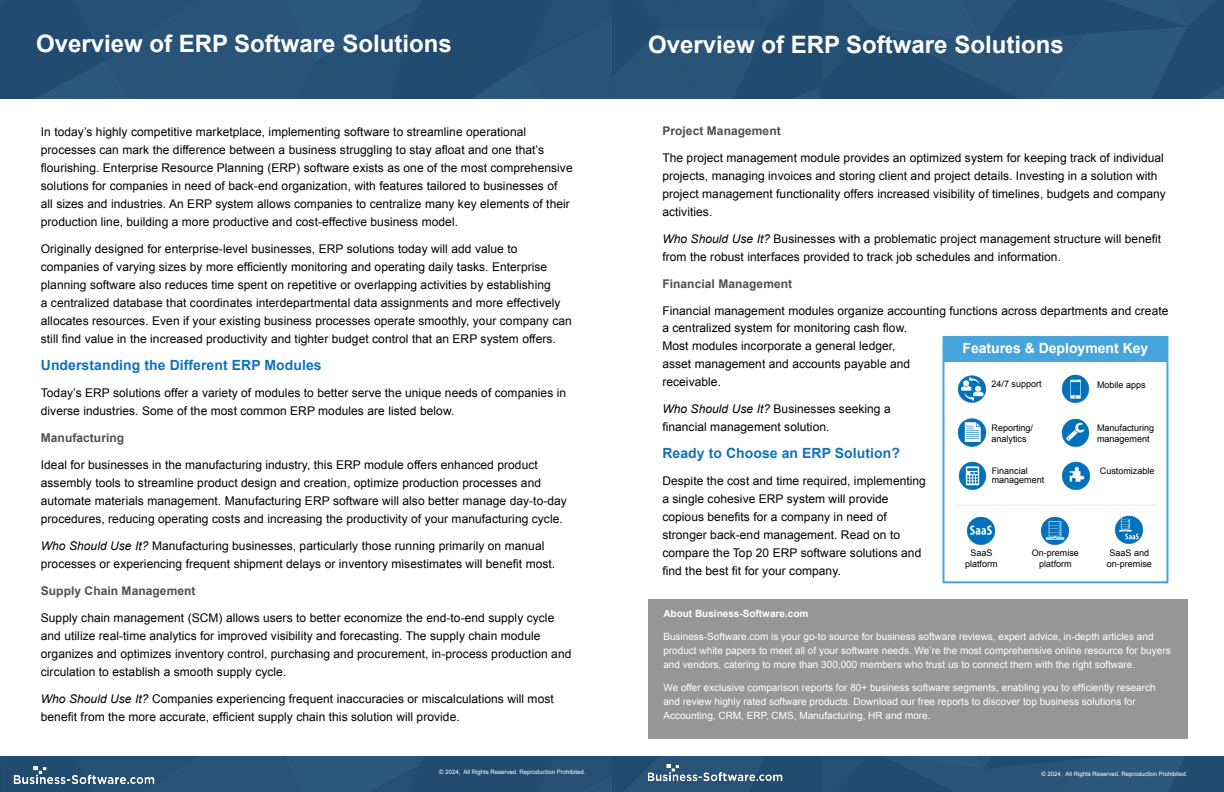
<style>
.page{position:relative;width:1224px;height:792px;background:#fff}
.page>*{position:absolute;margin:0;border:0;box-sizing:border-box;transform-origin:0 0}
.t1{font:700 24px "Arial";color:#fff}
.t2{font:700 14px "Arial";letter-spacing:.005em;color:#1072ba}
.t3{font:700 14px "Arial";color:#fff}
.t4{font:12px/18px "Arial";letter-spacing:.005em;color:#000}
.t5{font:700 12px "Arial";letter-spacing:.005em;color:#4e4f51}
.t6{font:10px/14px "Arial";color:#fff}
.t7{font:700 10px "Arial";color:#fff}
.t8{font:9px/10.8px "Arial";color:#000;text-align:center}
.t9{font:6px "Arial";color:#fff}
.s1{font-style:italic}
</style>
<div class="page">
<img style="left:0;top:756px;width:1224px;height:36px">
<img style="left:0;top:0;width:1224px;height:99px">
<img style="left:14px;top:766px;width:140px;height:18px">
<div style="left:648px;top:599px;width:540px;height:139px;background:#969696"></div>
<img style="left:648px;top:763px;width:134px;height:18px">
<div style="left:944px;top:336px;width:223px;height:26px;background:#47a5dc"></div>
<div style="left:942px;top:336px;width:226px;height:247px;border:2px solid #47a5dc"></div>
<img style="left:958px;top:375px;width:29px;height:28px">
<img style="left:1061px;top:375px;width:29px;height:28px">
<img style="left:1061px;top:462px;width:29px;height:28px">
<img style="left:958px;top:462px;width:29px;height:28px">
<img style="left:1114px;top:516px;width:29px;height:28px">
<img style="left:1041px;top:516px;width:29px;height:29px">
<img style="left:967px;top:516px;width:29px;height:29px">
<img style="left:1061px;top:418px;width:29px;height:29px">
<img style="left:958px;top:418px;width:29px;height:29px">
<hr style="left:958px;top:505px;width:198px;height:1px;background:#eaeaea">
<h1 class="t1" style="left:36px;top:28px;width:417px">Overview of ERP Software Solutions</h1>
<h1 class="t1" style="left:648px;top:29px;width:417px">Overview of ERP Software Solutions</h1>
<p class="t4" style="left:41px;top:123px;width:533px">In today’s highly competitive marketplace, implementing software to streamline operational processes can mark the difference between a business struggling to stay afloat and one that’s flourishing. Enterprise Resource Planning (ERP) software exists as one of the most comprehensive solutions for companies in need of back-end organization, with features tailored to businesses of<br>all sizes and industries. An ERP system allows companies to centralize many key elements of their production line, building a more productive and cost-effective business model.</p>
<p class="t4" style="left:41px;top:240px;width:533px">Originally designed for enterprise-level businesses, ERP solutions today will add value to companies of varying sizes by more efficiently monitoring and operating daily tasks. Enterprise planning software also reduces time spent on repetitive or overlapping activities by establishing<br>a centralized database that coordinates interdepartmental data assignments and more effectively allocates resources. Even if your existing business processes operate smoothly, your company can still find value in the increased productivity and tighter budget control that an ERP system offers.</p>
<p class="t2" style="left:41px;top:356px;width:282px">Understanding the Different ERP Modules</p>
<p class="t4" style="left:41px;top:384px;width:527px">Today’s ERP solutions offer a variety of modules to better serve the unique needs of companies in diverse industries. Some of the most common ERP modules are listed below.</p>
<p class="t5" style="left:41px;top:430px;width:85px">Manufacturing</p>
<p class="t4" style="left:41px;top:456px;width:528px">Ideal for businesses in the manufacturing industry, this ERP module offers enhanced product assembly tools to streamline product design and creation, optimize production processes and automate materials management. Manufacturing ERP software will also better manage day-to-day procedures, reducing operating costs and increasing the productivity of your manufacturing cycle.</p>
<p class="t4" style="left:41px;top:537px;width:516px"><span class="s1">Who Should Use It?</span> Manufacturing businesses, particularly those running primarily on manual processes or experiencing frequent shipment delays or inventory misestimates will benefit most.</p>
<p class="t5" style="left:41px;top:583px;width:156px">Supply Chain Management</p>
<p class="t4" style="left:41px;top:609px;width:532px">Supply chain management (SCM) allows users to better economize the end-to-end supply cycle and utilize real-time analytics for improved visibility and forecasting. The supply chain module organizes and optimizes inventory control, purchasing and procurement, in-process production and circulation to establish a smooth supply cycle.</p>
<p class="t4" style="left:41px;top:690px;width:514px"><span class="s1">Who Should Use It?</span> Companies experiencing frequent inaccuracies or miscalculations will most benefit from the more accurate, efficient supply chain this solution will provide.</p>
<p class="t9" style="left:439px;top:768px;width:148px">© 2024, All Rights Reserved. Reproduction Prohibited.</p>
<p class="t5" style="left:662px;top:123px;width:120px">Project Management</p>
<p class="t4" style="left:662px;top:149px;width:505px">The project management module provides an optimized system for keeping track of individual projects, managing invoices and storing client and project details. Investing in a solution with project management functionality offers increased visibility of timelines, budgets and company activities.</p>
<p class="t4" style="left:662px;top:230px;width:500px"><span class="s1">Who Should Use It?</span> Businesses with a problematic project management structure will benefit from the robust interfaces provided to track job schedules and information.</p>
<p class="t5" style="left:662px;top:276px;width:131px">Financial Management</p>
<p class="t4" style="left:662px;top:302px;width:508px">Financial management modules organize accounting functions across departments and create a centralized system for monitoring cash flow.<br>Most modules incorporate a general ledger,<br>asset management and accounts payable and<br>receivable.</p>
<p class="t4" style="left:662px;top:400px;width:230px"><span class="s1">Who Should Use It?</span> Businesses seeking a financial management solution.</p>
<p class="t2" style="left:662px;top:444px;width:239px">Ready to Choose an ERP Solution?</p>
<p class="t4" style="left:662px;top:472px;width:265px">Despite the cost and time required, implementing a single cohesive ERP system will provide copious benefits for a company in need of stronger back-end management. Read on to compare the Top 20 ERP software solutions and find the best fit for your company.</p>
<p class="t3" style="left:963px;top:338px;width:187px">Features &amp; Deployment Key</p>
<p class="t8" style="left:992px;top:378px;width:52px">24/7 support</p>
<p class="t8" style="left:1097px;top:379px;width:50px">Mobile apps</p>
<p class="t8" style="left:992px;top:422px;width:43px;text-align:left">Reporting/ analytics</p>
<p class="t8" style="left:1097px;top:422px;width:59px;text-align:left">Manufacturing management</p>
<p class="t8" style="left:1100px;top:466px;width:56px">Customizable</p>
<p class="t8" style="left:992px;top:467px;width:54px;line-height:9px;text-align:left">Financial management</p>
<p class="t8" style="left:965px;top:547px;width:34px">SaaS platform</p>
<p class="t8" style="left:1032px;top:547px;width:49px">On-premise platform</p>
<p class="t8" style="left:1107px;top:547px;width:47px">SaaS and on-premise</p>
<p class="t7" style="left:663px;top:607px;width:147px">About Business-Software.com</p>
<p class="t6" style="left:663px;top:630px;width:509px">Business-Software.com is your go-to source for business software reviews, expert advice, in-depth articles and product white papers to meet all of your software needs. We’re the most comprehensive online resource for buyers and vendors, catering to more than 300,000 members who trust us to connect them with the right software.</p>
<p class="t6" style="left:663px;top:681px;width:494px">We offer exclusive comparison reports for 80+ business software segments, enabling you to efficiently research and review highly rated software products. Download our free reports to discover top business solutions for<br>Accounting, CRM, ERP, CMS, Manufacturing, HR and more.</p>
<p class="t9" style="left:1041px;top:770px;width:148px">© 2024, All Rights Reserved. Reproduction Prohibited.</p>
</div>
